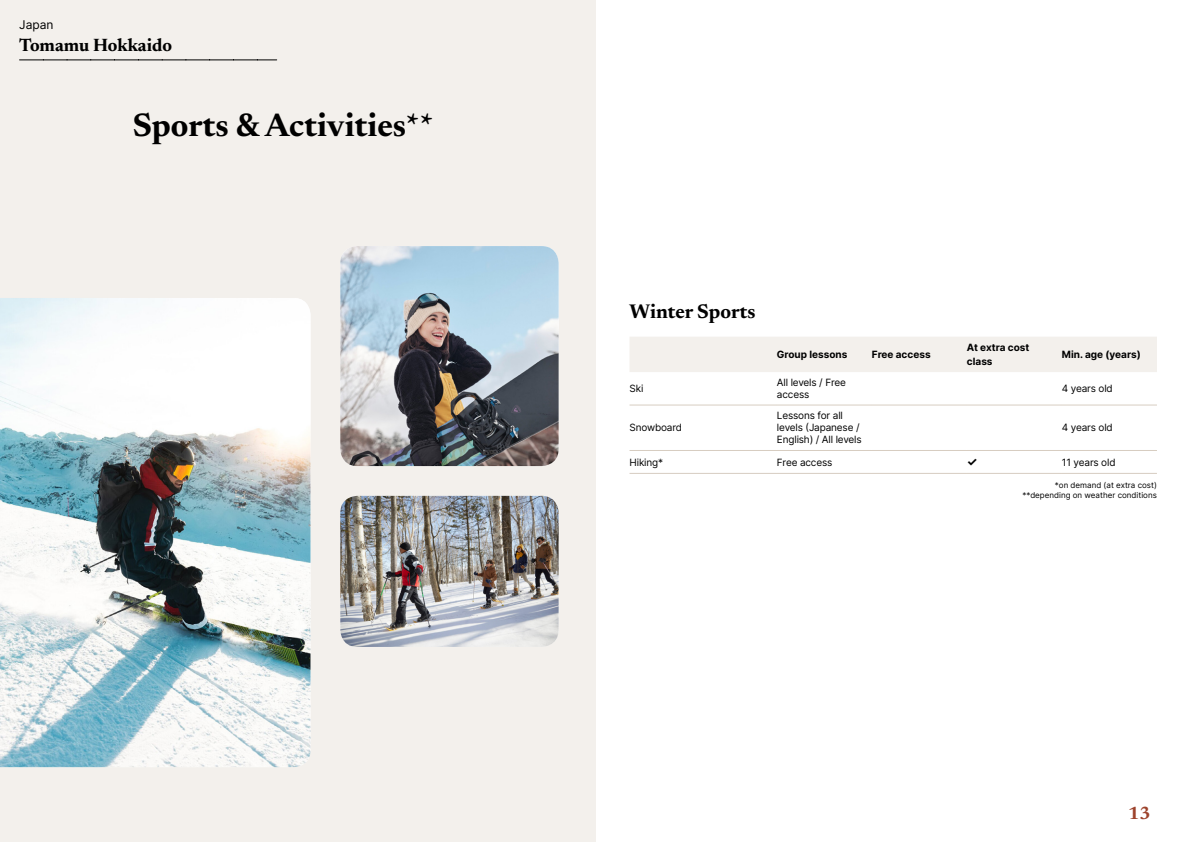
<style>
.page{position:relative;width:1191px;height:842px;background:#fff}
.page>*{position:absolute;margin:0;border:0;box-sizing:border-box;transform-origin:0 0}
.t1{font:700 33px "Newsreader 24 pt";color:#000}
.t2{font:700 20px "Newsreader 24 pt";color:#000}
.t3{font:700 18px "Newsreader 24 pt";color:#000}
.t4{font:700 18px "Newsreader 24 pt";color:#9d432c}
.t5{font:12px "Inter";color:#000}
.t6{font:700 12px "Inter";color:#000}
.t7{font:10px/12px "Inter";letter-spacing:-.015em;color:#000}
.t8{font:700 10px/14px "Inter";color:#000}
.t9{font:8px/9.6px "Inter";color:#000;text-align:right}
</style>
<div class="page">
<div style="left:0;top:0;width:595px;height:842px;background:#f3f0ec"></div>
<img style="left:340px;top:246px;width:218px;height:220px">
<img style="left:0;top:298px;width:310px;height:469px">
<img style="left:340px;top:496px;width:218px;height:151px">
<svg style="left:20px;top:60px;width:257px;height:1px"></svg>
<div style="left:630px;top:337px;width:527px;height:35px;background:#f3f0ec"></div>
<hr style="left:629px;top:404px;width:148px;height:1px;background:#d7cdc1">
<hr style="left:777px;top:404px;width:95px;height:1px;background:#d7cdc1">
<hr style="left:872px;top:404px;width:95px;height:1px;background:#d7cdc1">
<hr style="left:967px;top:404px;width:95px;height:1px;background:#d7cdc1">
<hr style="left:1062px;top:404px;width:95px;height:1px;background:#d7cdc1">
<hr style="left:629px;top:450px;width:148px;height:1px;background:#d7cdc1">
<hr style="left:777px;top:450px;width:95px;height:1px;background:#d7cdc1">
<hr style="left:872px;top:450px;width:95px;height:1px;background:#d7cdc1">
<hr style="left:967px;top:450px;width:95px;height:1px;background:#d7cdc1">
<hr style="left:1062px;top:450px;width:95px;height:1px;background:#d7cdc1">
<hr style="left:629px;top:473px;width:148px;height:1px;background:#d7cdc1">
<hr style="left:777px;top:473px;width:95px;height:1px;background:#d7cdc1">
<hr style="left:872px;top:473px;width:95px;height:1px;background:#d7cdc1">
<hr style="left:967px;top:473px;width:95px;height:1px;background:#d7cdc1">
<hr style="left:1062px;top:473px;width:95px;height:1px;background:#d7cdc1">
<p class="t5" style="left:19px;top:15px;width:36px">Japan</p>
<h3 class="t3" style="left:19px;top:32px;width:154px">Tomamu Hokkaido</h3>
<h1 class="t1" style="left:133px;top:101px;width:302px">Sports &amp; Activities**</h1>
<h2 class="t2" style="left:629px;top:298px;width:127px">Winter Sports</h2>
<p class="t8" style="left:777px;top:347px;width:72px">Group lessons</p>
<p class="t8" style="left:872px;top:347px;width:60px">Free access</p>
<p class="t8" style="left:967px;top:340px;width:64px">At extra cost class</p>
<p class="t8" style="left:1062px;top:347px;width:80px">Min. age (years)</p>
<p class="t7" style="left:629px;top:382px;width:15px">Ski</p>
<p class="t7" style="left:777px;top:376px;width:70px">All levels / Free access</p>
<p class="t7" style="left:1062px;top:382px;width:52px">4 years old</p>
<p class="t7" style="left:629px;top:422px;width:54px">Snowboard</p>
<p class="t7" style="left:777px;top:410px;width:86px">Lessons for all levels (Japanese /<br>English) / All levels</p>
<p class="t7" style="left:1062px;top:422px;width:52px">4 years old</p>
<p class="t7" style="left:629px;top:456px;width:35px">Hiking*</p>
<p class="t7" style="left:777px;top:456px;width:57px">Free access</p>
<p class="t6" style="left:967px;top:453px;width:12px">✓</p>
<p class="t7" style="left:1062px;top:456px;width:55px">11 years old</p>
<p class="t9" style="left:1022px;top:480px;width:136px">*on demand (at extra cost) **depending on weather conditions</p>
<h3 class="t4" style="left:1128px;top:800px;width:24px">13</h3>
</div>
